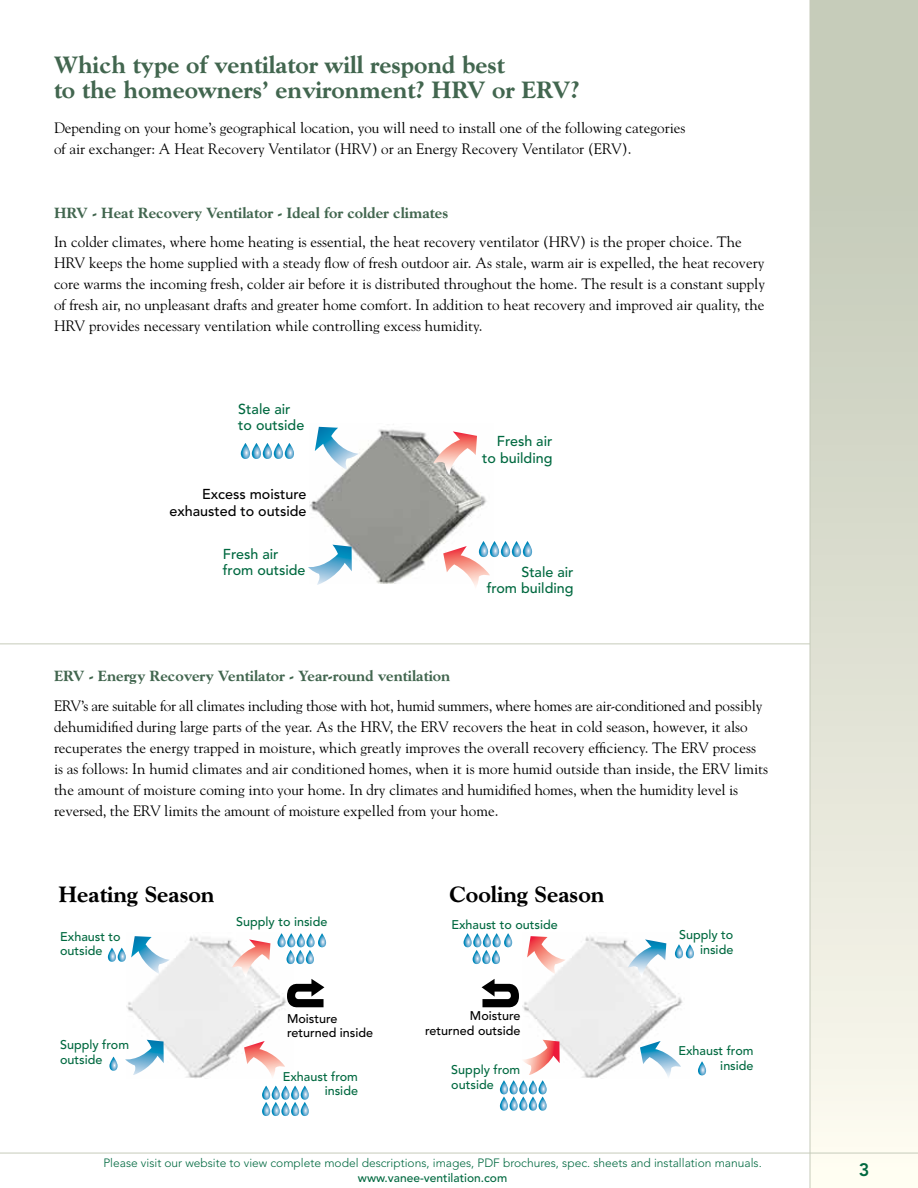
<style>
.page{position:relative;width:918px;height:1188px;background:#fff}
.page>*{position:absolute;margin:0;border:0;box-sizing:border-box;transform-origin:0 0}
.t1{font:800 24px/25.5px "Goudy";color:#42664f}
.t2{font:800 22.5px "Goudy";color:#000}
.t3{font:800 18px "Avenir";color:#006940}
.t4{font:15px/21px "Goudy";color:#000}
.t5{font:800 15px "Goudy";color:#42664f}
.t6{font:500 14.25px/16.6px "Avenir";color:#006940}
.t7{font:500 14.25px/16.6px "Avenir";color:#000;text-align:right}
.t8{font:500 12.6px/14.5px "Avenir";color:#006940}
.t9{font:500 12.6px/14.5px "Avenir";color:#000}
.t10{font:300 12px "Avenir";color:#006940}
.t11{font:500 12px "Avenir";color:#006940}
</style>
<div class="page">
<svg style="left:811px;top:0;width:107px;height:1188px;background:#dcdfd0"></svg>
<hr style="left:810px;top:0;width:1px;height:1188px;background:#c6cbba">
<hr style="left:0;top:1153px;width:918px;height:1px;background:#c6cbba">
<img style="left:309px;top:424px;width:178px;height:159px">
<svg style="left:315px;top:427px;width:44px;height:43px"></svg>
<svg style="left:434px;top:431px;width:43px;height:44px"></svg>
<svg style="left:308px;top:545px;width:44px;height:40px"></svg>
<svg style="left:241px;top:443px;width:53px;height:16px"></svg>
<svg style="left:443px;top:541px;width:89px;height:46px"></svg>
<img style="left:126px;top:937px;width:165px;height:141px">
<img style="left:522px;top:937px;width:167px;height:141px">
<svg style="left:287px;top:979px;width:37px;height:29px"></svg>
<svg style="left:482px;top:979px;width:37px;height:29px"></svg>
<svg style="left:527px;top:936px;width:39px;height:38px"></svg>
<svg style="left:232px;top:939px;width:38px;height:39px"></svg>
<svg style="left:628px;top:939px;width:38px;height:39px"></svg>
<svg style="left:244px;top:1041px;width:41px;height:37px"></svg>
<svg style="left:640px;top:1041px;width:41px;height:37px"></svg>
<svg style="left:125px;top:1040px;width:39px;height:35px"></svg>
<svg style="left:109px;top:1057px;width:9px;height:14px"></svg>
<svg style="left:108px;top:936px;width:62px;height:38px"></svg>
<svg style="left:675px;top:944px;width:19px;height:14px"></svg>
<svg style="left:698px;top:1061px;width:8px;height:14px"></svg>
<svg style="left:277px;top:933px;width:49px;height:31px"></svg>
<svg style="left:464px;top:933px;width:48px;height:31px"></svg>
<svg style="left:262px;top:1086px;width:47px;height:30px"></svg>
<svg style="left:500px;top:1040px;width:60px;height:71px"></svg>
<hr style="left:0;top:644px;width:810px;height:1px;background:#c6cbba">
<h1 class="t1" style="left:54px;top:52px;width:527px">Which type of ventilator will respond best<br>to the homeowners’ environment? HRV or ERV?</h1>
<p class="t4" style="left:54px;top:117px;width:633px">Depending on your home’s geographical location, you will need to install one of the following categories of air exchanger: A Heat Recovery Ventilator (HRV) or an Energy Recovery Ventilator (ERV).</p>
<p class="t5" style="left:54px;top:204px;width:396px">HRV - Heat Recovery Ventilator - Ideal for colder climates</p>
<p class="t4" style="left:54px;top:231px;width:713px">In colder climates, where home heating is essential, the heat recovery ventilator (HRV) is the proper choice. The HRV keeps the home supplied with a steady flow of fresh outdoor air. As stale, warm air is expelled, the heat recovery core warms the incoming fresh, colder air before it is distributed throughout the home. The result is a constant supply of fresh air, no unpleasant drafts and greater home comfort. In addition to heat recovery and improved air quality, the HRV provides necessary ventilation while controlling excess humidity.</p>
<p class="t6" style="left:238px;top:401px;width:68px">Stale air to outside</p>
<p class="t7" style="left:169px;top:486px;width:139px">Excess moisture exhausted to outside</p>
<p class="t6" style="left:223px;top:546px;width:84px">Fresh air from outside</p>
<p class="t6" style="left:482px;top:433px;width:72px;text-align:right">Fresh air to building</p>
<p class="t6" style="left:487px;top:564px;width:88px;text-align:right">Stale air<br>from building</p>
<p class="t5" style="left:54px;top:668px;width:398px">ERV - Energy Recovery Ventilator - Year-round ventilation</p>
<p class="t4" style="left:54px;top:694px;width:716px">ERV’s are suitable for all climates including those with hot, humid summers, where homes are air-conditioned and possibly dehumidified during large parts of the year. As the HRV, the ERV recovers the heat in cold season, however, it also recuperates the energy trapped in moisture, which greatly improves the overall recovery efficiency. The ERV process is as follows: In humid climates and air conditioned homes, when it is more humid outside than inside, the ERV limits the amount of moisture coming into your home. In dry climates and humidified homes, when the humidity level is reversed, the ERV limits the amount of moisture expelled from your home.</p>
<h2 class="t2" style="left:58px;top:881px;width:158px">Heating Season</h2>
<h2 class="t2" style="left:450px;top:881px;width:157px">Cooling Season</h2>
<p class="t8" style="left:60px;top:930px;width:62px">Exhaust to outside</p>
<p class="t8" style="left:60px;top:1038px;width:70px">Supply from outside</p>
<p class="t8" style="left:236px;top:915px;width:93px">Supply to inside</p>
<p class="t8" style="left:451px;top:918px;width:108px">Exhaust to outside</p>
<p class="t9" style="left:287px;top:1011px;width:88px">Moisture returned inside</p>
<p class="t9" style="left:425px;top:1009px;width:97px;text-align:right">Moisture returned outside</p>
<p class="t8" style="left:283px;top:1070px;width:77px;text-align:right">Exhaust from inside</p>
<p class="t8" style="left:451px;top:1063px;width:70px">Supply from outside</p>
<p class="t8" style="left:679px;top:928px;width:56px;text-align:right">Supply to inside</p>
<p class="t8" style="left:678px;top:1044px;width:77px;text-align:right">Exhaust from inside</p>
<p class="t10" style="left:103px;top:1156px;width:660px">Please visit our website to view complete model descriptions, images, PDF brochures, spec. sheets and installation manuals.</p>
<p class="t11" style="left:358px;top:1170px;width:151px">www.vanee-ventilation.com</p>
<p class="t3" style="left:859px;top:1160px;width:12px">3</p>
</div>
